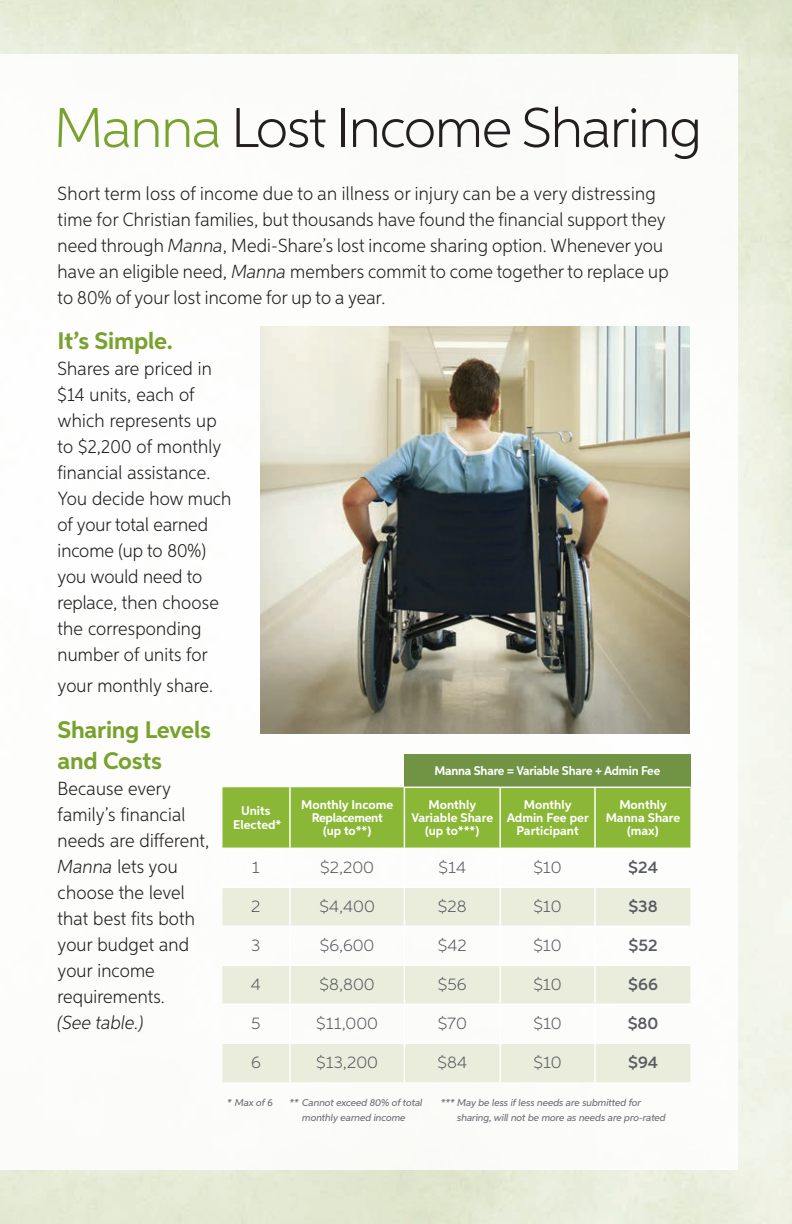
<style>
.page{position:relative;width:792px;height:1224px;background:#fff}
.page>*{position:absolute;margin:0;border:0;box-sizing:border-box;transform-origin:0 0}
.t1{font:300 56px "Aspira";letter-spacing:-.02em;color:#231f20}
.t2{font:700 24px/31px "Aspira";letter-spacing:-.01em;color:#78a22d}
.t3{font:300 19px/26px "Aspira Nar";letter-spacing:.01em;color:#231f20}
.t4{font:italic 300 19px "Aspira Nar";letter-spacing:.01em;color:#231f20}
.t5{font:300 16.8px "Aspira Wide";color:#575a61}
.t6{font:600 16.8px "Aspira Wide";color:#575a61}
.t7{font:700 12.6px/13.4px "Aspira";color:#fff;text-align:center}
.t8{font:700 12.6px "Aspira";letter-spacing:-.02em;color:#fff}
.t9{font:italic 500 10px/14.8px "Aspira";letter-spacing:-.01em;color:#6c6f75;text-align:center}
.s1{color:#78a22d}
.s2{font-style:italic}
</style>
<div class="page">
<img style="left:260px;top:326px;width:429px;height:408px">
<div style="left:404px;top:755px;width:286px;height:32px;background:#709344"></div>
<div style="left:222px;top:787px;width:468px;height:61px;background:#8ab836"></div>
<div style="left:222px;top:887px;width:468px;height:39px;background:#eaeddc"></div>
<svg style="left:222px;top:965px;width:468px;height:117px;fill:#eaeddc"></svg>
<hr style="left:289px;top:787px;width:2px;height:61px;background:#fff">
<hr style="left:223px;top:887px;width:67px;height:1px;background:#fff">
<hr style="left:290px;top:887px;width:114px;height:1px;background:#fff">
<hr style="left:289px;top:888px;width:2px;height:38px;background:#fff">
<hr style="left:404px;top:887px;width:96px;height:1px;background:#fff">
<hr style="left:404px;top:888px;width:1px;height:38px;background:#fff">
<hr style="left:500px;top:887px;width:95px;height:1px;background:#fff">
<hr style="left:499px;top:888px;width:2px;height:38px;background:#fff">
<hr style="left:595px;top:887px;width:95px;height:1px;background:#fff">
<hr style="left:594px;top:888px;width:2px;height:38px;background:#fff">
<hr style="left:404px;top:787px;width:96px;height:1px;background:#fff">
<hr style="left:404px;top:788px;width:1px;height:60px;background:#fff">
<hr style="left:500px;top:787px;width:95px;height:1px;background:#fff">
<hr style="left:499px;top:788px;width:2px;height:60px;background:#fff">
<hr style="left:595px;top:787px;width:95px;height:1px;background:#fff">
<hr style="left:594px;top:788px;width:2px;height:60px;background:#fff">
<hr style="left:223px;top:965px;width:67px;height:1px;background:#fff">
<hr style="left:289px;top:966px;width:2px;height:37px;background:#fff">
<hr style="left:290px;top:965px;width:114px;height:1px;background:#fff">
<hr style="left:404px;top:966px;width:1px;height:37px;background:#fff">
<hr style="left:404px;top:965px;width:96px;height:1px;background:#fff">
<hr style="left:499px;top:966px;width:2px;height:37px;background:#fff">
<hr style="left:500px;top:965px;width:95px;height:1px;background:#fff">
<hr style="left:594px;top:966px;width:2px;height:37px;background:#fff">
<hr style="left:595px;top:965px;width:95px;height:1px;background:#fff">
<hr style="left:223px;top:1003px;width:67px;height:2px;background:#fff">
<hr style="left:289px;top:1005px;width:2px;height:37px;background:#fff">
<hr style="left:290px;top:1003px;width:114px;height:2px;background:#fff">
<hr style="left:404px;top:1005px;width:1px;height:37px;background:#fff">
<hr style="left:404px;top:1003px;width:96px;height:2px;background:#fff">
<hr style="left:499px;top:1005px;width:2px;height:37px;background:#fff">
<hr style="left:500px;top:1003px;width:95px;height:2px;background:#fff">
<hr style="left:594px;top:1005px;width:2px;height:37px;background:#fff">
<hr style="left:595px;top:1003px;width:95px;height:2px;background:#fff">
<hr style="left:223px;top:1042px;width:67px;height:2px;background:#fff">
<hr style="left:289px;top:1044px;width:2px;height:38px;background:#fff">
<hr style="left:290px;top:1042px;width:114px;height:2px;background:#fff">
<hr style="left:404px;top:1044px;width:1px;height:38px;background:#fff">
<hr style="left:404px;top:1042px;width:96px;height:2px;background:#fff">
<hr style="left:499px;top:1044px;width:2px;height:38px;background:#fff">
<hr style="left:500px;top:1042px;width:95px;height:2px;background:#fff">
<hr style="left:594px;top:1044px;width:2px;height:38px;background:#fff">
<hr style="left:595px;top:1042px;width:95px;height:2px;background:#fff">
<h1 class="t1" style="left:54px;top:94px;width:650px"><span class="s1">Manna</span> Lost Income Sharing</h1>
<p class="t3" style="left:58px;top:180px;width:613px">Short term loss of income due to an illness or injury can be a very distressing time for Christian families, but thousands have found the financial support they need through <span class="s2">Manna</span>, Medi-Share’s lost income sharing option. Whenever you have an eligible need, <span class="s2">Manna</span> members commit to come together to replace up to 80% of your lost income for up to a year.</p>
<p class="t2" style="left:58px;top:326px;width:117px">It’s Simple.</p>
<p class="t3" style="left:58px;top:355px;width:175px">Shares are priced in $14 units, each of which represents up to $2,200 of monthly financial assistance.<br>You decide how much of your total earned income (up to 80%) you would need to replace, then choose the corresponding number of units for</p>
<p class="t3" style="left:58px;top:672px;width:157px">your monthly share.</p>
<p class="t2" style="left:58px;top:714px;width:155px">Sharing Levels and Costs</p>
<p class="t3" style="left:58px;top:775px;width:153px">Because every family’s financial needs are different,<br><span class="s2">Manna</span> lets you choose the level that best fits both your budget and your income requirements.</p>
<p class="t4" style="left:58px;top:1011px;width:87px">(See table.)</p>
<p class="t8" style="left:435px;top:763px;width:227px">Manna Share = Variable Share + Admin Fee</p>
<p class="t7" style="left:233px;top:804px;width:50px">Units<br>Elected*</p>
<p class="t7" style="left:301px;top:798px;width:94px">Monthly Income<br>Replacement (up to**)</p>
<p class="t7" style="left:411px;top:798px;width:83px">Monthly<br>Variable Share (up to***)</p>
<p class="t7" style="left:507px;top:798px;width:84px">Monthly<br>Admin Fee per<br>Participant</p>
<p class="t7" style="left:606px;top:798px;width:76px">Monthly<br>Manna Share (max)</p>
<p class="t5" style="left:252px;top:857px;width:9px">1</p>
<p class="t5" style="left:320px;top:857px;width:55px">$2,200</p>
<p class="t5" style="left:439px;top:857px;width:29px">$14</p>
<p class="t5" style="left:533px;top:857px;width:30px">$10</p>
<p class="t6" style="left:628px;top:857px;width:31px">$24</p>
<p class="t5" style="left:251px;top:896px;width:11px">2</p>
<p class="t5" style="left:320px;top:896px;width:57px">$4,400</p>
<p class="t5" style="left:438px;top:896px;width:30px">$28</p>
<p class="t5" style="left:533px;top:896px;width:30px">$10</p>
<p class="t6" style="left:628px;top:896px;width:31px">$38</p>
<p class="t5" style="left:251px;top:935px;width:11px">3</p>
<p class="t5" style="left:320px;top:935px;width:56px">$6,600</p>
<p class="t5" style="left:438px;top:935px;width:30px">$42</p>
<p class="t5" style="left:533px;top:935px;width:30px">$10</p>
<p class="t6" style="left:629px;top:935px;width:31px">$52</p>
<p class="t5" style="left:251px;top:974px;width:11px">4</p>
<p class="t5" style="left:320px;top:974px;width:57px">$8,800</p>
<p class="t5" style="left:438px;top:974px;width:30px">$56</p>
<p class="t5" style="left:533px;top:974px;width:30px">$10</p>
<p class="t6" style="left:628px;top:974px;width:31px">$66</p>
<p class="t5" style="left:251px;top:1013px;width:11px">5</p>
<p class="t5" style="left:316px;top:1013px;width:63px">$11,000</p>
<p class="t5" style="left:438px;top:1013px;width:31px">$70</p>
<p class="t5" style="left:533px;top:1013px;width:30px">$10</p>
<p class="t6" style="left:628px;top:1013px;width:32px">$80</p>
<p class="t5" style="left:251px;top:1052px;width:11px">6</p>
<p class="t5" style="left:316px;top:1052px;width:63px">$13,200</p>
<p class="t5" style="left:438px;top:1052px;width:31px">$84</p>
<p class="t5" style="left:533px;top:1052px;width:30px">$10</p>
<p class="t6" style="left:628px;top:1052px;width:32px">$94</p>
<p class="t9" style="left:227px;top:1096px;width:47px">* Max of 6</p>
<p class="t9" style="left:290px;top:1096px;width:135px">** Cannot exceed 80% of total monthly earned income</p>
<p class="t9" style="left:457px;top:1096px;width:210px;text-align:left;text-indent:-16px">*** May be less if less needs are submitted for sharing, will not be more as needs are pro-rated</p>
</div>
